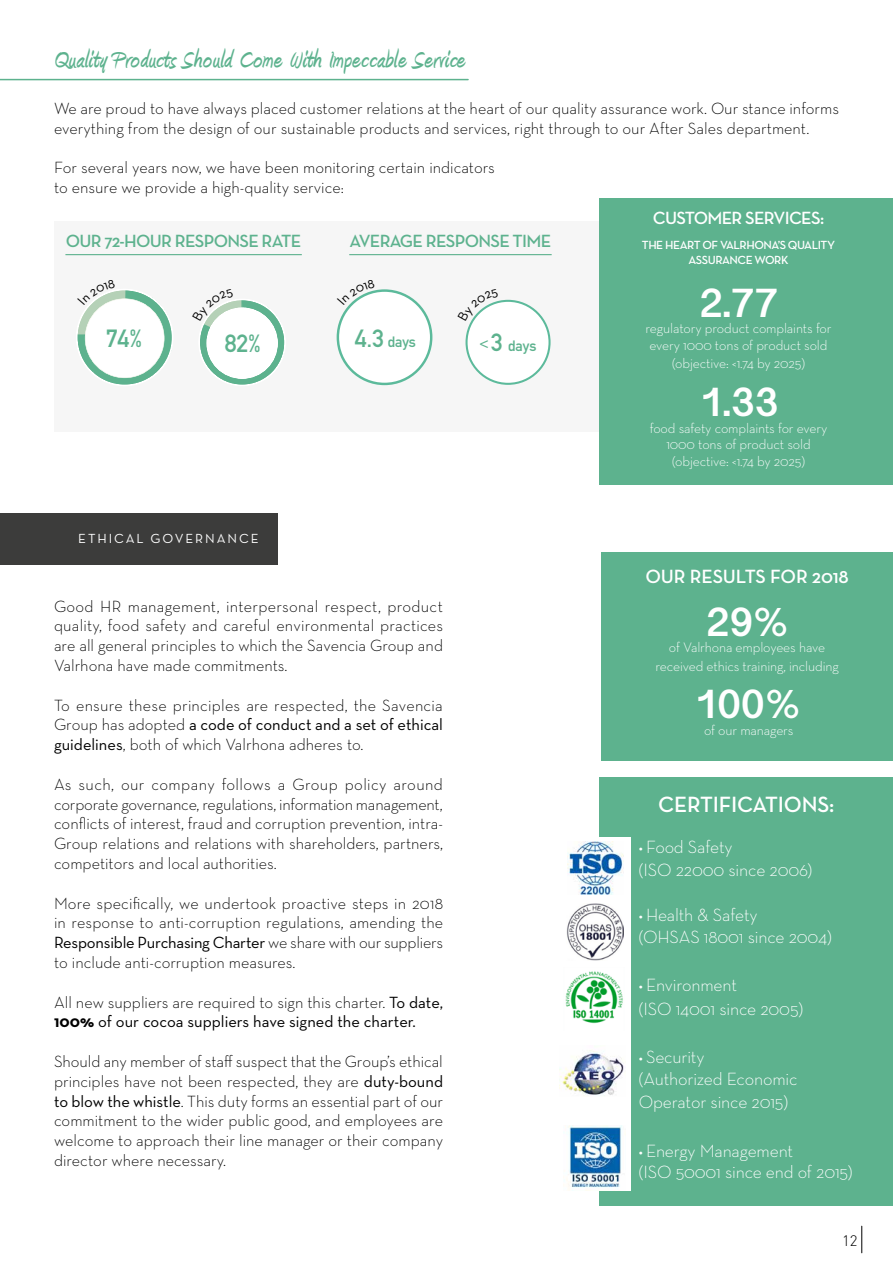
<style>
.page{position:relative;width:893px;height:1263px;background:#fff}
.page>*{position:absolute;margin:0;border:0;box-sizing:border-box;transform-origin:0 0}
.t1{font:700 39.6px "Telugu Sangam MN";color:#fff}
.t2{font:700 30px "Amienne";letter-spacing:.02em;color:#5db28e}
.t3{font:24.6px "DIN Mittelschrift Std";color:#5db28e}
.t4{font:600 22.5px "Neutra Text";letter-spacing:-.01em;color:#fff}
.t5{font:600 19.5px "Neutra Text";letter-spacing:-.01em;color:#fff}
.t6{font:300 18px/21.6px "Neutra Text";letter-spacing:-.01em;color:#fff}
.t7{font:600 18px "Neutra Text";letter-spacing:-.04em;color:#5db28e}
.t8{font:600 18px "Neutra Text";letter-spacing:-.04em;color:#fff}
.t9{font:300 16.5px/19.8px "Neutra Text";color:#000;text-align:justify}
.t10{font:16.5px/19.8px "Neutra Text";color:#000}
.t11{font:300 15px "DIN Pro";color:#000}
.t12{font:14.85px "DIN Mittelschrift Std";color:#5db28e}
.t13{font:300 13.95px/16.8px "Neutra Text";letter-spacing:-.01em;color:#fff}
.t14{font:13.35px "Neutra Text";letter-spacing:.14em;color:#fff}
.t15{font:600 12px/14.4px "Neutra Text";letter-spacing:-.04em;color:#fff;text-align:center}
.s1{font-size:24.6px}
.s2{font-weight:400}
.s3{font-weight:300}
.s4{font-weight:700}
.s5{font-weight:400;font-size:15px}
</style>
<div class="page">
<svg style="left:861px;top:1226px;width:1px;height:27px"></svg>
<div style="left:600px;top:777px;width:293px;height:429px;background:#5db28e"></div>
<div style="left:558px;top:838px;width:73px;height:353px;background:#fff"></div>
<div style="left:54px;top:221px;width:839px;height:211px;background:#f6f6f6"></div>
<div style="left:0;top:513px;width:277px;height:51px;background:#3c3c3b"></div>
<div style="left:601px;top:552px;width:292px;height:208px;background:#5db28e"></div>
<img style="left:567px;top:841px;width:57px;height:53px">
<img style="left:566px;top:903px;width:57px;height:57px">
<img style="left:559px;top:1050px;width:65px;height:46px">
<img style="left:564px;top:1125px;width:58px;height:63px">
<div style="left:600px;top:198px;width:293px;height:287px;background:#5db28e"></div>
<hr style="left:65px;top:254px;width:237px;height:1px;background:#5db28e">
<hr style="left:349px;top:254px;width:203px;height:1px;background:#5db28e">
<div style="left:338px;top:291px;width:93px;height:93px;background:#fff;border-radius:50%"></div>
<div style="left:337px;top:289px;width:95px;height:96px;border:2px solid #5cba9b;border-radius:50%"></div>
<div style="left:467px;top:301px;width:83px;height:83px;background:#fff;border-radius:50%"></div>
<div style="left:465px;top:300px;width:86px;height:85px;border:2px solid #5cba9b;border-radius:50%"></div>
<img style="left:565px;top:971px;width:58px;height:53px">
<hr style="left:0;top:79px;width:468px;height:1px;background:#5db28e">
<svg style="left:77px;top:290px;width:95px;height:95px"></svg>
<svg style="left:200px;top:300px;width:85px;height:85px"></svg>
<svg style="left:349px;top:290px;width:26px;height:15px"></svg>
<svg style="left:472px;top:301px;width:26px;height:19px"></svg>
<h2 class="t2" style="left:54px;top:46px;width:413px">Quality Products Should Come With Impeccable Service</h2>
<p class="t9" style="left:54px;top:98px;width:787px">We are proud to have always placed customer relations at the heart of our quality assurance work. Our stance informs everything from the design of our sustainable products and services, right through to our After Sales department.</p>
<p class="t9" style="left:54px;top:158px;width:442px">For several years now, we have been monitoring certain indicators to ensure we provide a high-quality service:</p>
<p class="t7" style="left:66px;top:229px;width:237px">OUR 72-HOUR RESPONSE RATE</p>
<p class="t7" style="left:350px;top:229px;width:203px">AVERAGE RESPONSE TIME</p>
<h3 class="t3" style="left:106px;top:324px;width:38px">74%</h3>
<h3 class="t3" style="left:225px;top:329px;width:38px">82%</h3>
<p class="t12" style="left:355px;top:333px;width:63px"><span class="s1">4.3</span> days</p>
<p class="t12" style="left:480px;top:337px;width:58px"><sup>&lt;</sup> <span class="s1">3</span> days</p>
<p class="t14" style="left:78px;top:531px;width:182px">ETHICAL GOVERNANCE</p>
<p class="t9" style="left:54px;top:596px;width:391px">Good HR management, interpersonal respect, product quality, food safety and careful environmental practices are all general principles to which the Savencia Group and Valrhona have made commitments.</p>
<p class="t9" style="left:54px;top:695px;width:391px">To ensure these principles are respected, the Savencia Group has adopted <span class="s2">a code of conduct and a set of ethical guidelines</span>, both of which Valrhona adheres to.</p>
<p class="t9" style="left:54px;top:774px;width:391px">As such, our company follows a Group policy around corporate governance, regulations, information management, conflicts of interest, fraud and corruption prevention, intra-Group relations and relations with shareholders, partners, competitors and local authorities.</p>
<p class="t9" style="left:54px;top:893px;width:391px">More specifically, we undertook proactive steps in 2018 in response to anti-corruption regulations, amending the <span class="s2">Responsible Purchasing Charter</span> we share with our suppliers to include anti-corruption measures.</p>
<p class="t10" style="left:54px;top:992px;width:391px"><span class="s3">All new suppliers are required to sign this charter.</span> To date,<br><span class="s4">100%</span> of our cocoa suppliers have signed the charter.</p>
<p class="t9" style="left:54px;top:1051px;width:391px">Should any member of staff suspect that the Group’s ethical principles have not been respected, they are <span class="s2">duty-bound to blow the whistle</span>. This duty forms an essential part of our commitment to the wider public good, and employees are welcome to approach their line manager or their company director where necessary.</p>
<p class="t8" style="left:653px;top:207px;width:173px">CUSTOMER SERVICES:</p>
<p class="t15" style="left:642px;top:238px;width:195px">THE HEART OF VALRHONA’S QUALITY<br>ASSURANCE WORK</p>
<h1 class="t1" style="left:699px;top:280px;width:80px">2.77</h1>
<p class="t13" style="left:645px;top:320px;width:188px">regulatory product complaints for every 1000 tons of product sold</p>
<p class="t13" style="left:672px;top:355px;width:135px">(objective: &lt;1.74 by 2025)</p>
<h1 class="t1" style="left:699px;top:379px;width:80px">1.33</h1>
<p class="t13" style="left:650px;top:419px;width:179px;text-align:center">food safety complaints for every<br>1000 tons of product sold (objective: &lt;1.74 by 2025)</p>
<p class="t5" style="left:645px;top:564px;width:205px">OUR RESULTS FOR 2018</p>
<h1 class="t1" style="left:706px;top:599px;width:84px">29%</h1>
<p class="t13" style="left:655px;top:657px;width:185px">received ethics training, including</p>
<h1 class="t1" style="left:694px;top:681px;width:108px">100%</h1>
<p class="t13" style="left:704px;top:721px;width:91px">of our managers</p>
<p class="t13" style="left:669px;top:639px;width:158px">of Valrhona employees have</p>
<h3 class="t4" style="left:658px;top:791px;width:178px">CERTIFICATIONS:</h3>
<p class="t6" style="left:639px;top:834px;width:175px;line-height:23.4px"><span class="s5">•</span> Food Safety<br>(ISO 22000 since 2006)</p>
<p class="t6" style="left:639px;top:904px;width:194px"><span class="s5">•</span> Health &amp; Safety<br>(OHSAS 18001 since 2004)</p>
<p class="t6" style="left:639px;top:973px;width:166px;line-height:23.4px"><span class="s5">•</span> Environment<br>(ISO 14001 since 2005)</p>
<p class="t6" style="left:639px;top:1046px;width:160px"><span class="s5">•</span> Security<br>(Authorized Economic</p>
<p class="t6" style="left:639px;top:1091px;width:151px">Operator since 2015)</p>
<p class="t6" style="left:639px;top:1139px;width:215px"><span class="s5">•</span> Energy Management<br>(ISO 50001 since end of 2015)</p>
<p class="t11" style="left:842px;top:1229px;width:17px">12</p>
</div>
